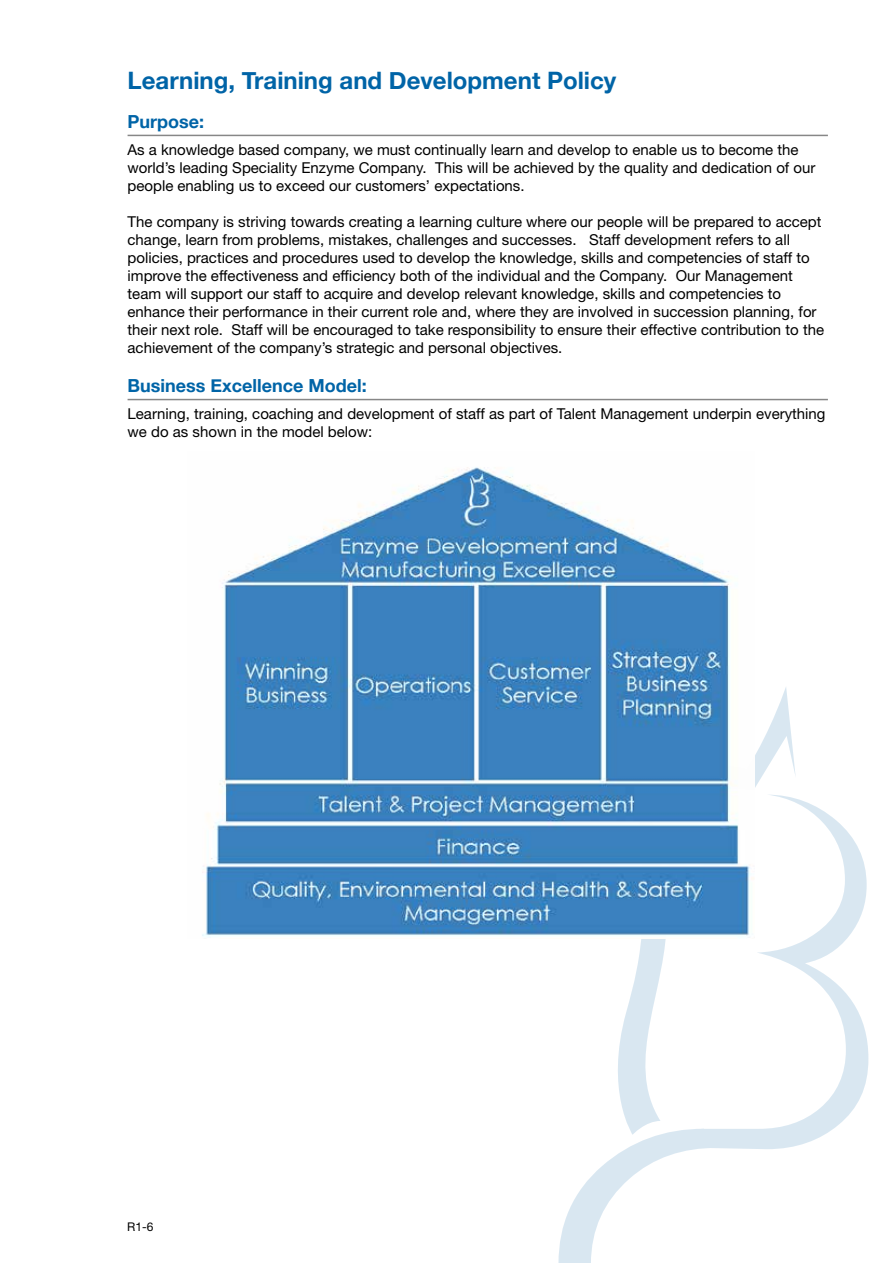
<style>
.page{position:relative;width:893px;height:1263px;background:#fff}
.page>*{position:absolute;margin:0;border:0;box-sizing:border-box;transform-origin:0 0}
.t1{font:700 24px "Helvetica Neue";color:#0064a7}
.t2{font:700 18px "Helvetica Neue";color:#0064a7}
.t3{font:15px/18px "Helvetica Neue LT Std";color:#000}
.t4{font:12px "Helvetica Neue LT Std";color:#000}
</style>
<div class="page">
<hr style="left:128px;top:135px;width:700px;height:1px;background:#878787">
<hr style="left:128px;top:399px;width:700px;height:1px;background:#878787">
<svg style="left:558px;top:687px;width:310px;height:576px"></svg>
<img style="left:202px;top:467px;width:552px;height:471px">
<h1 class="t1" style="left:128px;top:65px;width:490px">Learning, Training and Development Policy</h1>
<p class="t2" style="left:128px;top:111px;width:78px">Purpose:</p>
<p class="t3" style="left:128px;top:140px;width:689px">As a knowledge based company, we must continually learn and develop to enable us to become the world’s leading Speciality Enzyme Company. This will be achieved by the quality and dedication of our people enabling us to exceed our customers’ expectations.</p>
<p class="t3" style="left:128px;top:212px;width:698px">The company is striving towards creating a learning culture where our people will be prepared to accept change, learn from problems, mistakes, challenges and successes. Staff development refers to all policies, practices and procedures used to develop the knowledge, skills and competencies of staff to improve the effectiveness and efficiency both of the individual and the Company. Our Management team will support our staff to acquire and develop relevant knowledge, skills and competencies to enhance their performance in their current role and, where they are involved in succession planning, for their next role. Staff will be encouraged to take responsibility to ensure their effective contribution to the achievement of the company’s strategic and personal objectives.</p>
<p class="t2" style="left:128px;top:375px;width:241px">Business Excellence Model:</p>
<p class="t3" style="left:128px;top:404px;width:699px">Learning, training, coaching and development of staff as part of Talent Management underpin everything we do as shown in the model below:</p>
<p class="t4" style="left:127px;top:1219px;width:28px">R1-6</p>
</div>
